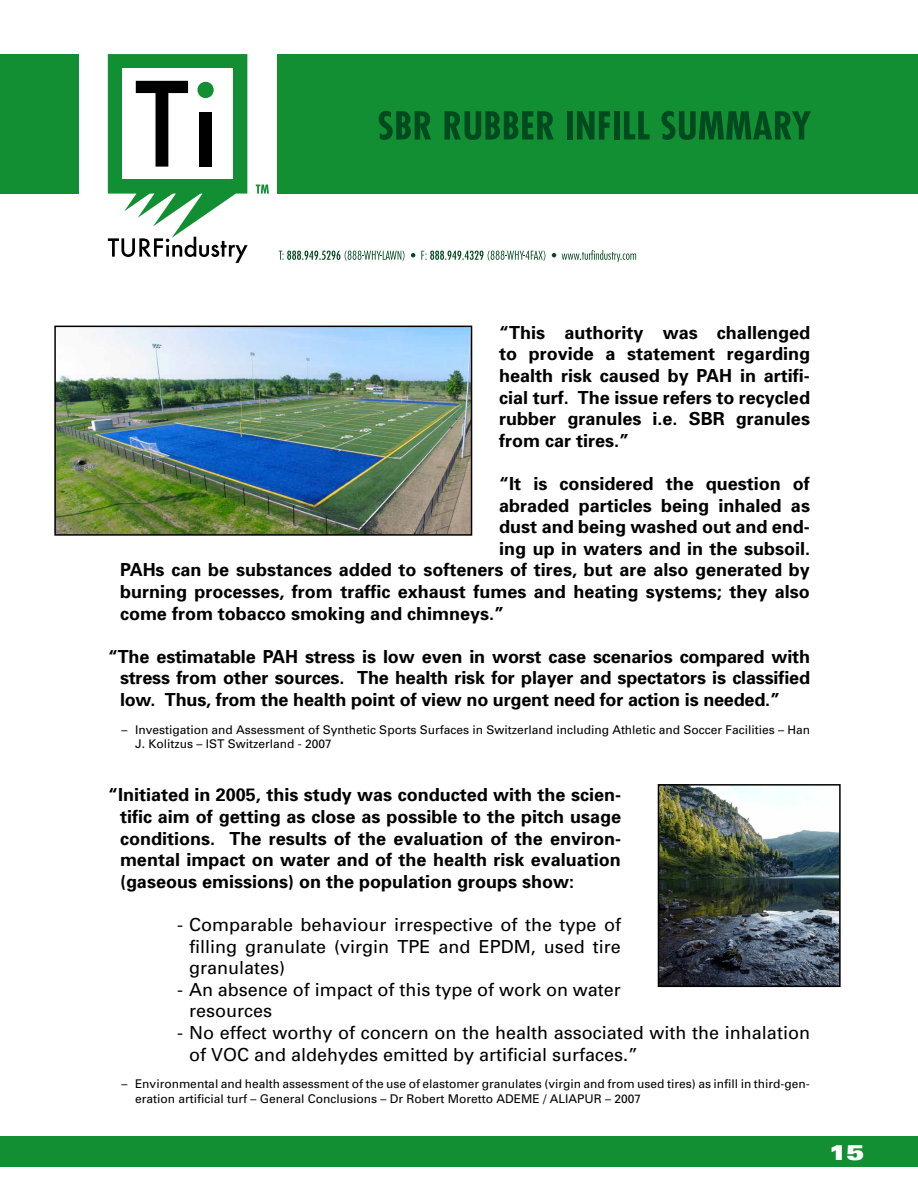
<style>
.page{position:relative;width:918px;height:1188px;background:#fff}
.page>*{position:absolute;margin:0;border:0;box-sizing:border-box;transform-origin:0 0}
.t1{font:900 expanded 21px "Univers";color:#fff}
.t2{font:700 18px/21.6px "Univers";color:#000;text-align:justify}
.t3{font:18px/21.6px "Univers";color:#000}
.t4{font:12px/14.4px "Univers";color:#000}
</style>
<div class="page">
<div style="left:0;top:54px;width:918px;height:140px;background:#128f33"></div>
<div style="left:0;top:1136px;width:918px;height:31px;background:#128f33"></div>
<div style="left:79px;top:37px;width:198px;height:177px;background:#fff"></div>
<svg style="left:279px;top:251px;width:126px;height:10px"></svg>
<svg style="left:411px;top:253px;width:4px;height:4px"></svg>
<svg style="left:421px;top:251px;width:124px;height:10px"></svg>
<svg style="left:552px;top:253px;width:4px;height:4px"></svg>
<svg style="left:562px;top:250px;width:74px;height:12px"></svg>
<svg style="left:108px;top:54px;width:140px;height:209px"></svg>
<svg style="left:256px;top:185px;width:13px;height:9px"></svg>
<svg style="left:379px;top:111px;width:52px;height:29px"></svg>
<svg style="left:444px;top:111px;width:110px;height:29px"></svg>
<div style="left:567px;top:111px;width:6px;height:29px;background:#004a1f"></div>
<svg style="left:577px;top:111px;width:33px;height:29px"></svg>
<div style="left:614px;top:111px;width:6px;height:29px;background:#004a1f"></div>
<svg style="left:624px;top:111px;width:26px;height:29px"></svg>
<svg style="left:661px;top:111px;width:150px;height:29px"></svg>
<img style="left:661px;top:787px;width:177px;height:197px">
<div style="left:658px;top:784px;width:183px;height:203px;border:2px solid #000"></div>
<img style="left:57px;top:329px;width:412px;height:204px">
<div style="left:54px;top:326px;width:418px;height:210px;border:2px solid #000"></div>
<p class="t2" style="left:499px;top:321px;width:312px">“This authority was challenged to provide a statement regarding health risk caused by PAH in artifi&shy;cial turf. The issue refers to recycled rubber granules i.e. SBR granules from car tires.”</p>
<p class="t2" style="left:499px;top:472px;width:312px">“It is considered the question of</p>
<p class="t2" style="left:499px;top:494px;width:312px">abraded particles being inhaled as</p>
<p class="t2" style="left:499px;top:515px;width:312px">dust and being washed out and end-</p>
<p class="t2" style="left:499px;top:537px;width:312px">ing up in waters and in the subsoil.</p>
<p class="t2" style="left:120px;top:559px;width:691px">PAHs can be substances added to softeners of tires, but are also generated by</p>
<p class="t2" style="left:120px;top:580px;width:691px">burning processes, from traffic exhaust fumes and heating systems; they also</p>
<p class="t2" style="left:120px;top:602px;width:386px">come from tobacco smoking and chimneys.”</p>
<p class="t2" style="left:120px;top:645px;width:692px;text-indent:-12px">“The estimatable PAH stress is low even in worst case scenarios compared with stress from other sources. The health risk for player and spectators is classified low. Thus, from the health point of view no urgent need for action is needed.”</p>
<p class="t4" style="left:135px;top:722px;width:677px;text-indent:-14px">– Investigation and Assessment of Synthetic Sports Surfaces in Switzerland including Athletic and Soccer Facilities – Han<br>J. Kolitzus – IST Switzerland - 2007</p>
<p class="t2" style="left:120px;top:784px;width:503px;text-indent:-12px">“Initiated in 2005, this study was conducted with the scien&shy;tific aim of getting as close as possible to the pitch usage conditions. The results of the evaluation of the environ&shy;mental impact on water and of the health risk evaluation (gaseous emissions) on the population groups show:</p>
<p class="t3" style="left:189px;top:913px;width:433px;text-align:justify;text-indent:-12px">- Comparable behaviour irrespective of the type of filling granulate (virgin TPE and EPDM, used tire granulates)</p>
<p class="t3" style="left:189px;top:978px;width:433px;text-indent:-12px">- An absence of impact of this type of work on water resources</p>
<p class="t3" style="left:189px;top:1021px;width:622px;text-indent:-12px">- No effect worthy of concern on the health associated with the inhalation of VOC and aldehydes emitted by artificial surfaces.”</p>
<p class="t4" style="left:135px;top:1077px;width:676px;text-indent:-14px">– Environmental and health assessment of the use of elastomer granulates (virgin and from used tires) as infill in third-gen&shy;eration artificial turf – General Conclusions – Dr Robert Moretto ADEME / ALIAPUR – 2007</p>
<p class="t1" style="left:829px;top:1140px;width:37px">15</p>
</div>
